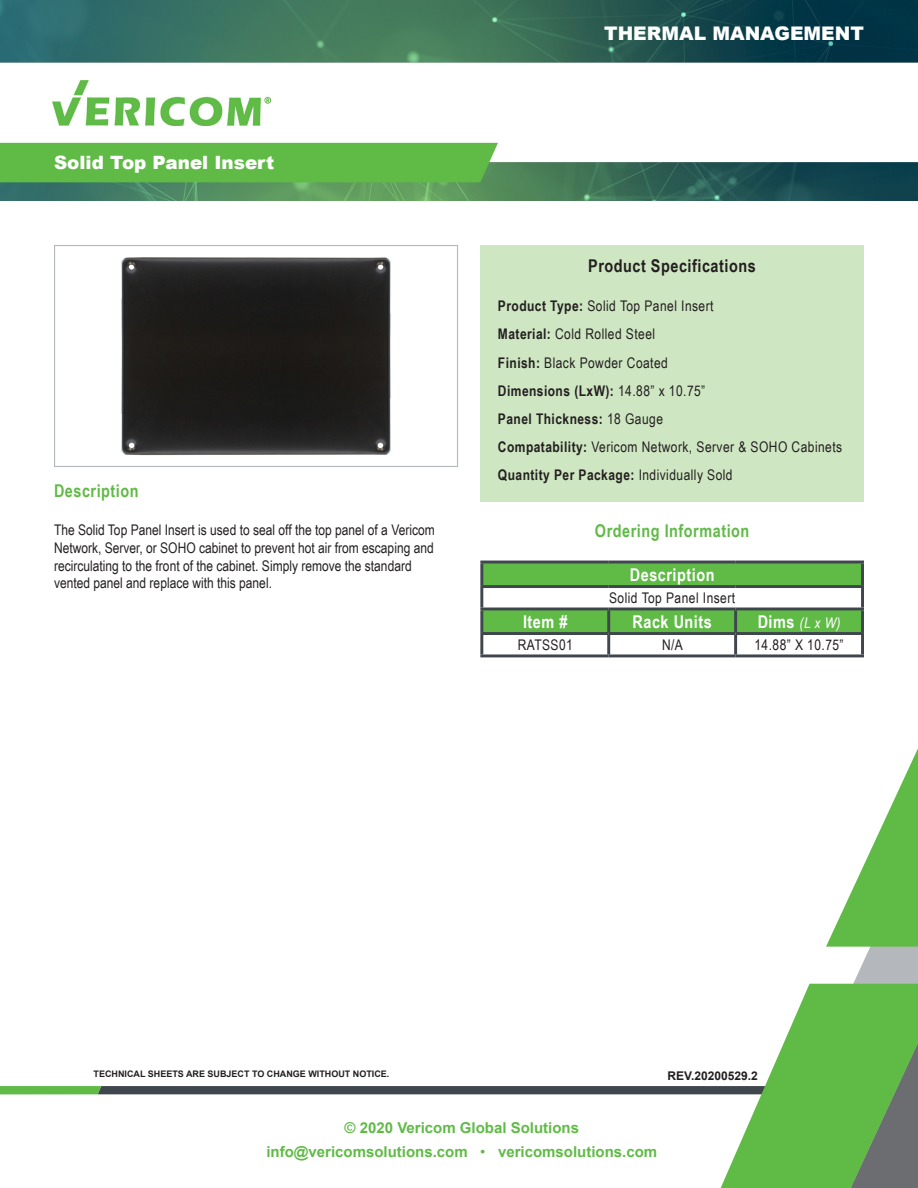
<style>
.page{position:relative;width:918px;height:1188px;background:#fff}
.page>*{position:absolute;margin:0;border:0;box-sizing:border-box;transform-origin:0 0}
.Page_Title_New{font:900 18.75px "Arial";color:#fff}
.Page_Title_New-2{font:900 18.3px "Arial";color:#fff}
.text_headers{font:700 17.55px "Arial Narrow";letter-spacing:.03em;color:#60bb46}
.text_headers-2{font:700 17.55px "Arial Narrow";letter-spacing:.03em;color:#fff}
.Black_Headers{font:700 17.55px "Arial Narrow";letter-spacing:.03em;color:#231f20}
.t1{font:700 15px/24.8px "Arial";color:#60bb46;text-align:center}
.copy_text{font:14.7px/17.5px "Arial Narrow";color:#231f20;text-align:justify}
.Corporate_stationary{font:14.7px "Arial Narrow";letter-spacing:.03em;color:#231f20}
.Corporate_stationary-2{font:700 14.7px "Arial Narrow";letter-spacing:.03em;color:#231f20}
.text_headers-3{font:italic 14.7px "Arial Narrow";color:#fff}
.Contact_Info_Letterh{font:700 12px "Arial";color:#231f20}
.t2{font:700 9px "Arial";color:#231f20}
.s1{font-weight:700}
.s2{font-weight:400}
.s3{font-weight:700;font-style:normal;font-size:17.55px}
</style>
<div class="page">
<img style="left:0;top:0;width:918px;height:201px">
<div style="left:0;top:143px;width:498px;height:39px;background:#60bb46"></div>
<img style="left:52px;top:80px;width:219px;height:45px">
<svg style="left:101px;top:1086px;width:614px;height:8px;fill:#3f464d"></svg>
<svg style="left:0;top:1086px;width:101px;height:8px"></svg>
<svg style="left:809px;top:947px;width:109px;height:37px;fill:#b4b8bc"></svg>
<svg style="left:715px;top:984px;width:203px;height:204px"></svg>
<svg style="left:826px;top:748px;width:92px;height:199px"></svg>
<div style="left:480px;top:246px;width:384px;height:256px;background:#cee6c1"></div>
<img style="left:121px;top:257px;width:270px;height:199px">
<div style="left:54px;top:245px;width:404px;height:222px;border:1px solid #b4b7bc"></div>
<div style="left:483px;top:563px;width:378px;height:69px;background:#60bb46"></div>
<div style="left:482px;top:587px;width:381px;height:22px;background:#fff"></div>
<hr style="left:480px;top:561px;width:129px;height:2px;background:#3f464d">
<hr style="left:480px;top:563px;width:3px;height:22px;background:#3f464d">
<hr style="left:609px;top:561px;width:127px;height:2px;background:#3f464d">
<hr style="left:736px;top:561px;width:128px;height:2px;background:#3f464d">
<hr style="left:861px;top:563px;width:3px;height:22px;background:#3f464d">
<hr style="left:480px;top:585px;width:129px;height:3px;background:#3f464d">
<hr style="left:480px;top:588px;width:3px;height:20px;background:#3f464d">
<hr style="left:609px;top:585px;width:127px;height:3px;background:#3f464d">
<hr style="left:736px;top:585px;width:128px;height:3px;background:#3f464d">
<hr style="left:861px;top:588px;width:3px;height:20px;background:#3f464d">
<hr style="left:480px;top:608px;width:129px;height:2px;background:#3f464d">
<hr style="left:480px;top:610px;width:3px;height:22px;background:#3f464d">
<hr style="left:609px;top:608px;width:127px;height:2px;background:#3f464d">
<hr style="left:607px;top:610px;width:3px;height:22px;background:#3f464d">
<hr style="left:736px;top:608px;width:128px;height:2px;background:#3f464d">
<hr style="left:734px;top:610px;width:3px;height:22px;background:#3f464d">
<hr style="left:861px;top:610px;width:3px;height:22px;background:#3f464d">
<hr style="left:480px;top:654px;width:129px;height:3px;background:#3f464d">
<hr style="left:736px;top:654px;width:128px;height:3px;background:#3f464d">
<hr style="left:480px;top:632px;width:129px;height:3px;background:#3f464d">
<hr style="left:480px;top:635px;width:3px;height:19px;background:#3f464d">
<hr style="left:736px;top:632px;width:128px;height:3px;background:#3f464d">
<hr style="left:861px;top:635px;width:3px;height:19px;background:#3f464d">
<hr style="left:609px;top:632px;width:127px;height:3px;background:#3f464d">
<hr style="left:607px;top:635px;width:3px;height:19px;background:#3f464d">
<hr style="left:734px;top:635px;width:3px;height:19px;background:#3f464d">
<hr style="left:609px;top:654px;width:127px;height:3px;background:#3f464d">
<p class="Page_Title_New-2" style="left:54px;top:150px;width:222px">Solid Top Panel Insert</p>
<p class="text_headers" style="left:54px;top:477px;width:86px">Description</p>
<p class="copy_text" style="left:54px;top:521px;width:382px">The Solid Top Panel Insert is used to seal off the top panel of a Vericom Network, Server, or SOHO cabinet to prevent hot air from escaping and recirculating to the front of the cabinet. Simply remove the standard</p>
<p class="copy_text" style="left:54px;top:574px;width:220px">vented panel and replace with this panel.</p>
<p class="Page_Title_New" style="left:604px;top:19px;width:261px">THERMAL MANAGEMENT</p>
<p class="Black_Headers" style="left:588px;top:253px;width:169px">Product Specifications</p>
<p class="Corporate_stationary" style="left:498px;top:295px;width:217px"><span class="s1">Product Type:</span> Solid Top Panel Insert</p>
<p class="Corporate_stationary" style="left:498px;top:323px;width:159px"><span class="s1">Material:</span> Cold Rolled Steel</p>
<p class="Corporate_stationary" style="left:498px;top:352px;width:171px"><span class="s1">Finish:</span> Black Powder Coated</p>
<p class="Corporate_stationary-2" style="left:498px;top:379px;width:209px">Dimensions (LxW): <span class="s2">14.88” x 10.75”</span></p>
<p class="Corporate_stationary-2" style="left:498px;top:408px;width:167px">Panel Thickness: <span class="s2">18 Gauge</span></p>
<p class="Corporate_stationary" style="left:498px;top:436px;width:346px"><span class="s1">Compatability:</span> Vericom Network, Server &amp; SOHO Cabinets</p>
<p class="Corporate_stationary-2" style="left:498px;top:464px;width:236px">Quantity Per Package: <span class="s2">Individually Sold</span></p>
<p class="text_headers" style="left:595px;top:518px;width:156px">Ordering Information</p>
<p class="text_headers-2" style="left:630px;top:561px;width:86px">Description</p>
<p class="Corporate_stationary" style="left:609px;top:587px;width:128px">Solid Top Panel Insert</p>
<p class="text_headers-2" style="left:523px;top:608px;width:46px">Item #</p>
<p class="text_headers-2" style="left:633px;top:608px;width:81px">Rack Units</p>
<p class="text_headers-3" style="left:758px;top:612px;width:84px"><span class="s3">Dims</span> (L x W)</p>
<p class="Corporate_stationary" style="left:518px;top:634px;width:57px">RATSS01</p>
<p class="Corporate_stationary" style="left:662px;top:634px;width:22px">N/A</p>
<p class="Corporate_stationary" style="left:755px;top:634px;width:91px">14.88” X 10.75”</p>
<p class="t2" style="left:94px;top:1068px;width:297px">TECHNICAL SHEETS ARE SUBJECT TO CHANGE WITHOUT NOTICE.</p>
<p class="Contact_Info_Letterh" style="left:667px;top:1067px;width:92px">REV.20200529.2</p>
<p class="t1" style="left:266px;top:1115px;width:392px">© 2020 Vericom Global Solutions info@vericomsolutions.com <span class="s2">•</span> vericomsolutions.com</p>
</div>
